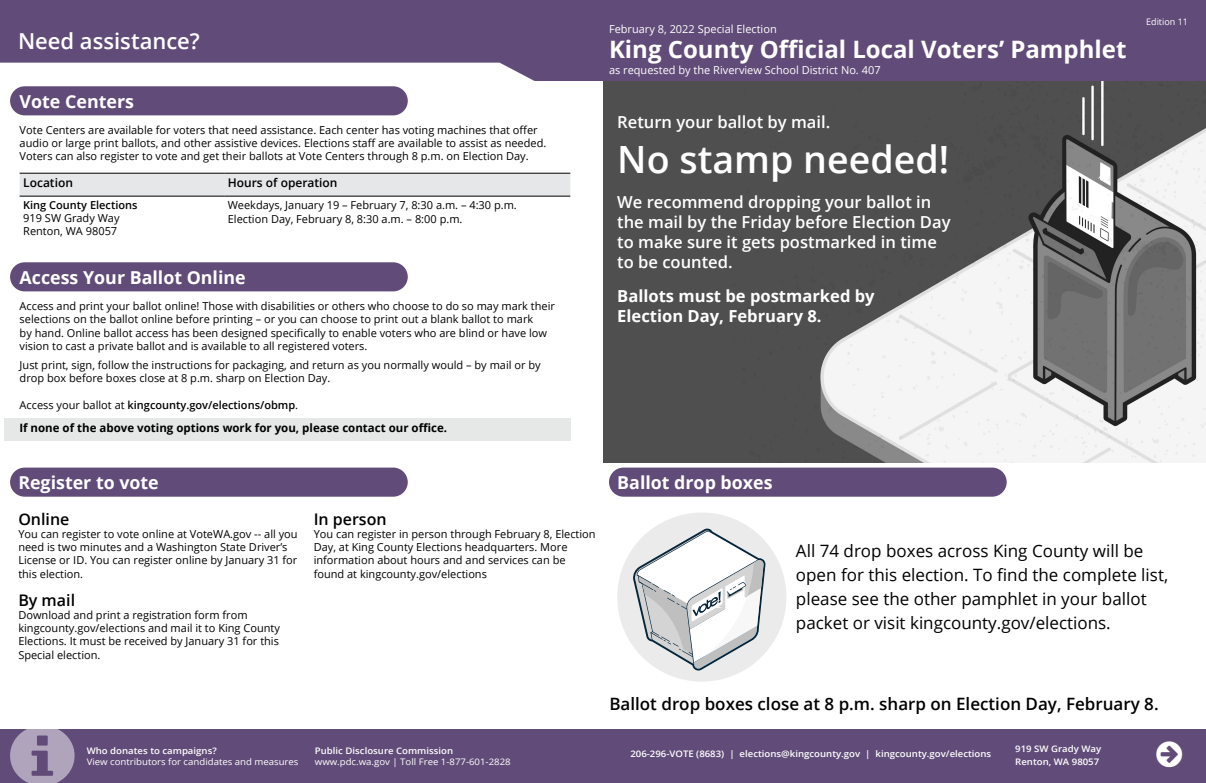
<style>
.page{position:relative;width:1206px;height:783px;background:#fff}
.page>*{position:absolute;margin:0;border:0;box-sizing:border-box;transform-origin:0 0}
.t1{font:600 37.6px "Open Sans";color:#fff}
.t2{font:700 24px "Open Sans";color:#fff}
.t3{font:600 22px "Open Sans";color:#fff}
.t4{font:700 17.8px "Open Sans";color:#fff}
.t5{font:17px/24px "Open Sans";color:#000}
.t6{font:600 17px "Open Sans";color:#000}
.t7{font:600 16.6px/19.9px "Open Sans";color:#fff}
.t8{font:700 16.6px/19.9px "Open Sans";color:#fff}
.t9{font:600 16px "Open Sans";color:#000}
.t10{font:600 12px "Open Sans";color:#000}
.t11{font:700 11.5px "Open Sans";color:#000}
.t12{font:11px/13.2px "Open Sans";color:#000}
.t13{font:11px "Open Sans";color:#fff}
.t14{font:600 11px "Open Sans";color:#000}
.t15{font:600 11px "Open Sans";color:#000}
.t16{font:600 9px/13.2px "Open Sans";color:#fff;scale:1.07 1}
.t17{font:9px "Open Sans";color:#fff;scale:1.07 1}
.t18{font:9px "Open Sans";color:#fff}
.s1{font-weight:400}
</style>
<div class="page">
<img style="left:603px;top:81px;width:603px;height:382px">
<div style="left:609px;top:468px;width:398px;height:29px;background:#614b78;border-radius:15px"></div>
<div style="left:10px;top:468px;width:398px;height:29px;background:#614b78;border-radius:15px"></div>
<svg style="left:0;top:0;width:1206px;height:81px;background:#705c85"></svg>
<div style="left:10px;top:86px;width:398px;height:29px;background:#614b78;border-radius:15px"></div>
<div style="left:20px;top:174px;width:550px;height:22px;background:#e6e7e8"></div>
<hr style="left:20px;top:173px;width:204px;height:1px;background:#000">
<hr style="left:224px;top:173px;width:346px;height:1px;background:#000">
<hr style="left:20px;top:196px;width:204px;height:1px;background:#000">
<hr style="left:224px;top:196px;width:346px;height:1px;background:#000">
<div style="left:10px;top:262px;width:398px;height:29px;background:#614b78;border-radius:15px"></div>
<div style="left:4px;top:419px;width:566px;height:22px;background:#e6e8e8"></div>
<div style="left:0;top:729px;width:1206px;height:54px;background:#614b78"></div>
<div style="left:617px;top:513px;width:169px;height:169px;background:#ebebeb;border-radius:50%"></div>
<svg style="left:633px;top:529px;width:133px;height:142px"></svg>
<h3 class="t3" style="left:18px;top:25px;width:183px">Need assistance?</h3>
<h3 class="t4" style="left:20px;top:89px;width:116px">Vote Centers</h3>
<p class="t12" style="left:20px;top:123px;width:528px">Vote Centers are available for voters that need assistance. Each center has voting machines that offer audio or large print ballots, and other assistive devices. Elections staff are available to assist as needed.<br>Voters can also register to vote and get their ballots at Vote Centers through 8 p.m. on Election Day.</p>
<p class="t10" style="left:23px;top:174px;width:51px">Location</p>
<p class="t10" style="left:228px;top:174px;width:111px">Hours of operation</p>
<p class="t15" style="left:23px;top:198px;width:116px">King County Elections</p>
<p class="t12" style="left:23px;top:211px;width:98px">919 SW Grady Way<br>Renton, WA 98057</p>
<p class="t12" style="left:228px;top:198px;width:291px;line-height:14px">Weekdays, January 19 – February 7, 8:30 a.m. – 4:30 p.m.<br>Election Day, February 8, 8:30 a.m. – 8:00 p.m.</p>
<h3 class="t4" style="left:20px;top:265px;width:228px">Access Your Ballot Online</h3>
<p class="t12" style="left:20px;top:299px;width:537px">Access and print your ballot online! Those with disabilities or others who choose to do so may mark their selections on the ballot online before printing – or you can choose to print out a blank ballot to mark<br>by hand. Online ballot access has been designed specifically to enable voters who are blind or have low vision to cast a private ballot and is available to all registered voters.</p>
<p class="t12" style="left:20px;top:358px;width:523px">Just print, sign, follow the instructions for packaging, and return as you normally would – by mail or by drop box before boxes close at 8 p.m. sharp on Election Day.</p>
<p class="t14" style="left:20px;top:397px;width:280px"><span class="s1">Access your ballot at</span> kingcounty.gov/elections/obmp<span class="s1">.</span></p>
<p class="t11" style="left:19px;top:419px;width:429px">If none of the above voting options work for you, please contact our office.</p>
<p class="t13" style="left:609px;top:21px;width:169px">February 8, 2022 Special Election</p>
<h2 class="t2" style="left:609px;top:32px;width:519px">King County Official Local Voters’ Pamphlet</h2>
<p class="t13" style="left:609px;top:63px;width:273px">as requested by the Riverview School District No. 407</p>
<h3 class="t7" style="left:617px;top:112px;width:214px">Return your ballot by mail.</h3>
<h1 class="t1" style="left:617px;top:134px;width:333px">No stamp needed!</h1>
<h3 class="t7" style="left:617px;top:192px;width:335px">We recommend dropping your ballot in the mail by the Friday before Election Day to make sure it gets postmarked in time to be counted.</h3>
<h3 class="t8" style="left:617px;top:286px;width:259px">Ballots must be postmarked by<br>Election Day, February 8.</h3>
<p class="t18" style="left:1146px;top:15px;width:43px">Edition 11</p>
<h3 class="t4" style="left:18px;top:470px;width:142px">Register to vote</h3>
<h3 class="t4" style="left:617px;top:470px;width:157px">Ballot drop boxes</h3>
<h3 class="t9" style="left:18px;top:508px;width:53px">Online</h3>
<p class="t12" style="left:18px;top:527px;width:281px">You can register to vote online at VoteWA.gov -- all you need is two minutes and a Washington State Driver’s License or ID. You can register online by January 31 for this election.</p>
<h3 class="t9" style="left:18px;top:589px;width:58px">By mail</h3>
<p class="t12" style="left:18px;top:608px;width:263px">Download and print a registration form from kingcounty.gov/elections and mail it to King County Elections. It must be received by January 31 for this Special election.</p>
<h3 class="t9" style="left:314px;top:508px;width:75px">In person</h3>
<p class="t12" style="left:314px;top:527px;width:284px">You can register in person through February 8, Election Day, at King County Elections headquarters. More information about hours and and services can be found at kingcounty.gov/elections</p>
<h3 class="t5" style="left:796px;top:539px;width:374px">All 74 drop boxes across King County will be open for this election. To find the complete list, please see the other pamphlet in your ballot packet or visit kingcounty.gov/elections.</h3>
<h3 class="t6" style="left:609px;top:692px;width:551px">Ballot drop boxes close at 8 p.m. sharp on Election Day, February 8.</h3>
<p class="t16" style="left:87px;top:744px;width:123px">Who donates to campaigns?</p>
<p class="t17" style="left:87px;top:756px;width:199px">View contributors for candidates and measures</p>
<p class="t16" style="left:315px;top:744px;width:131px">Public Disclosure Commission</p>
<p class="t17" style="left:315px;top:756px;width:185px">www.pdc.wa.gov | Toll Free 1-877-601-2828</p>
<p class="t16" style="left:630px;top:747px;width:339px">206-296-VOTE (8683) | elections@kingcounty.gov | kingcounty.gov/elections</p>
<p class="t16" style="left:1015px;top:741px;width:82px">919 SW Grady Way<br>Renton, WA 98057</p>
</div>
